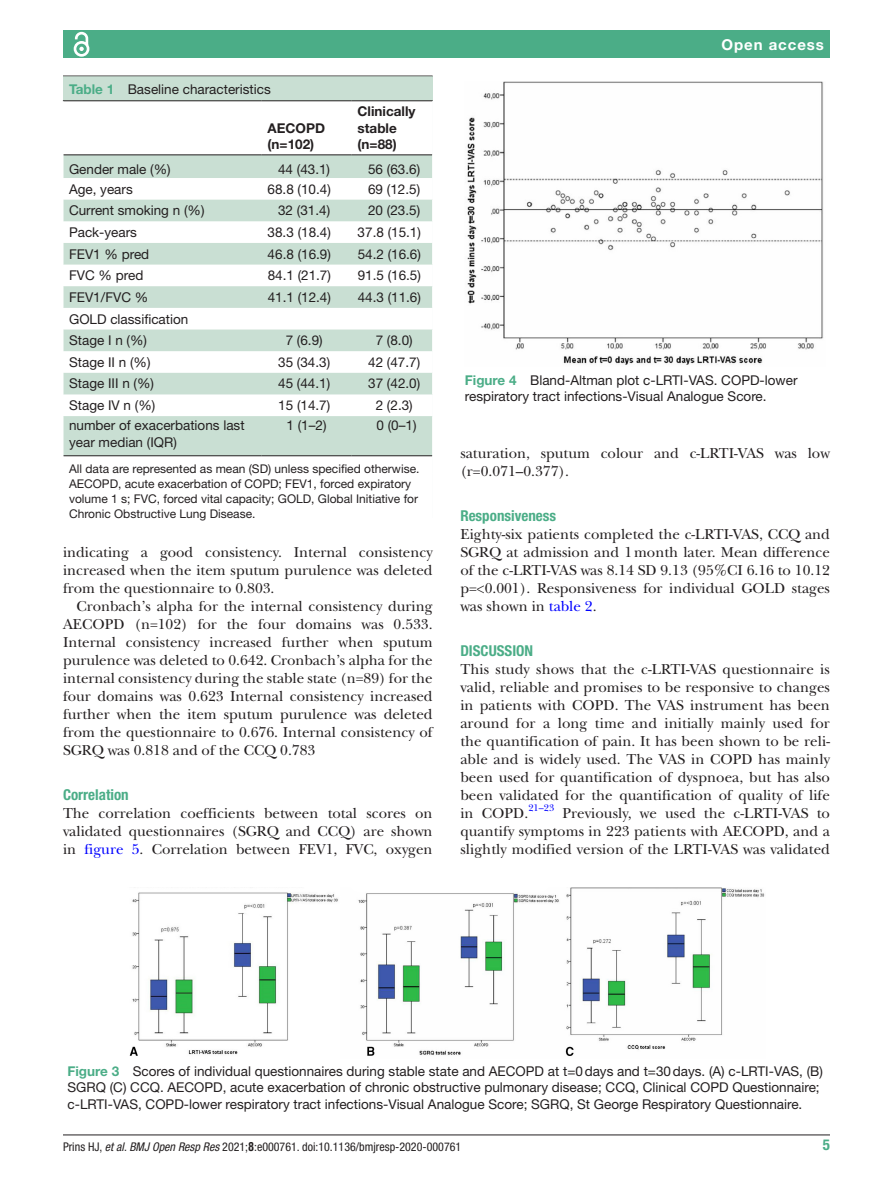
<style>
.page{position:relative;width:893px;height:1191px;background:#fff}
.page>*{position:absolute;margin:0;border:0;box-sizing:border-box;transform-origin:0 0}
.t1{font:15px/18px "New Baskerville";color:#231f20;text-align:justify}
.t2{font:700 condensed 15px "Helvetica Neue LT Std";color:#4bad87}
.t3{font:700 15px "Helvetica Neue LT Std";letter-spacing:.065em;color:#fff}
.t4{font:13.5px/16.2px "Helvetica Neue LT Std";color:#231f20}
.t5{font:700 13.5px/16.2px "Helvetica Neue LT Std";color:#231f20}
.t6{font:12px/15px "Helvetica Neue LT Std";color:#231f20}
.t7{font:condensed 12px "Helvetica Neue LT Std";color:#231f20}
.t8{font:9.9px "New Baskerville";color:#00f}
.s1{font-weight:700;color:#4bad87}
.s2{color:#00f}
.s3{font-style:italic}
.s4{font-family:"Helvetica";font-weight:700}
</style>
<div class="page">
<hr style="left:63px;top:1134px;width:767px;height:1px;background:#231f20">
<div style="left:63px;top:31px;width:767px;height:27px;background:#4bad87"></div>
<svg style="left:73px;top:31px;width:17px;height:26px"></svg>
<img style="left:129px;top:887px;width:636px;height:169px">
<img style="left:467px;top:81px;width:357px;height:284px">
<div style="left:63px;top:76px;width:370px;height:24px;background:#c9dfd3"></div>
<svg style="left:64px;top:101px;width:368px;height:356px"></svg>
<hr style="left:63px;top:100px;width:199px;height:1px;background:#231f20">
<hr style="left:63px;top:154px;width:199px;height:1px;background:#231f20">
<hr style="left:262px;top:100px;width:90px;height:1px;background:#231f20">
<hr style="left:262px;top:154px;width:90px;height:1px;background:#231f20">
<hr style="left:352px;top:100px;width:81px;height:1px;background:#231f20">
<hr style="left:352px;top:154px;width:80px;height:1px;background:#231f20">
<hr style="left:262px;top:455px;width:90px;height:1px;background:#231f20">
<hr style="left:352px;top:455px;width:80px;height:1px;background:#231f20">
<hr style="left:63px;top:455px;width:199px;height:1px;background:#231f20">
<hr style="left:63px;top:101px;width:1px;height:54px;background:#fff">
<svg style="left:63px;top:155px;width:1px;height:240px"></svg>
<hr style="left:63px;top:416px;width:1px;height:40px;background:#fff">
<p class="t4" style="left:69px;top:81px;width:203px"><span class="s1">Table 1</span> Baseline characteristics</p>
<p class="t5" style="left:268px;top:119px;width:59px">AECOPD (n=102)</p>
<p class="t5" style="left:358px;top:103px;width:59px">Clinically stable (n=88)</p>
<p class="t4" style="left:69px;top:160px;width:103px">Gender male (%)</p>
<p class="t4" style="left:278px;top:160px;width:54px">44 (43.1)</p>
<p class="t4" style="left:368px;top:160px;width:54px">56 (63.6)</p>
<p class="t4" style="left:69px;top:181px;width:65px">Age, years</p>
<p class="t4" style="left:268px;top:181px;width:65px">68.8 (10.4)</p>
<p class="t4" style="left:368px;top:181px;width:54px">69 (12.5)</p>
<p class="t4" style="left:69px;top:202px;width:137px">Current smoking n (%)</p>
<p class="t4" style="left:278px;top:202px;width:54px">32 (31.4)</p>
<p class="t4" style="left:368px;top:202px;width:54px">20 (23.5)</p>
<p class="t4" style="left:69px;top:224px;width:69px">Pack-years</p>
<p class="t4" style="left:268px;top:224px;width:65px">38.3 (18.4)</p>
<p class="t4" style="left:358px;top:224px;width:65px">37.8 (15.1)</p>
<p class="t4" style="left:69px;top:245px;width:82px">FEV1 % pred</p>
<p class="t4" style="left:268px;top:245px;width:65px">46.8 (16.9)</p>
<p class="t4" style="left:358px;top:245px;width:65px">54.2 (16.6)</p>
<p class="t4" style="left:69px;top:267px;width:76px">FVC % pred</p>
<p class="t4" style="left:268px;top:267px;width:65px">84.1 (21.7)</p>
<p class="t4" style="left:358px;top:267px;width:65px">91.5 (16.5)</p>
<p class="t4" style="left:69px;top:289px;width:81px">FEV1/FVC %</p>
<p class="t4" style="left:268px;top:289px;width:65px">41.1 (12.4)</p>
<p class="t4" style="left:358px;top:289px;width:65px">44.3 (11.6)</p>
<p class="t4" style="left:69px;top:308px;width:121px;line-height:21.6px">GOLD classification<br>Stage I n (%)</p>
<p class="t4" style="left:286px;top:332px;width:39px">7 (6.9)</p>
<p class="t4" style="left:376px;top:332px;width:39px">7 (8.0)</p>
<p class="t4" style="left:69px;top:354px;width:83px">Stage II n (%)</p>
<p class="t4" style="left:278px;top:354px;width:54px">35 (34.3)</p>
<p class="t4" style="left:368px;top:354px;width:54px">42 (47.7)</p>
<p class="t4" style="left:69px;top:375px;width:86px">Stage III n (%)</p>
<p class="t4" style="left:278px;top:375px;width:54px">45 (44.1)</p>
<p class="t4" style="left:368px;top:375px;width:54px">37 (42.0)</p>
<p class="t4" style="left:69px;top:397px;width:88px">Stage IV n (%)</p>
<p class="t4" style="left:278px;top:397px;width:54px">15 (14.7)</p>
<p class="t4" style="left:376px;top:397px;width:39px">2 (2.3)</p>
<p class="t4" style="left:69px;top:417px;width:177px">number of exacerbations last year median (IQR)</p>
<p class="t4" style="left:286px;top:417px;width:42px">1 (1–2)</p>
<p class="t4" style="left:376px;top:417px;width:42px">0 (0–1)</p>
<p class="t6" style="left:69px;top:461px;width:352px">All data are represented as mean (SD) unless specified otherwise.<br>AECOPD, acute exacerbation of COPD; FEV1, forced expiratory volume 1 s; FVC, forced vital capacity; GOLD, Global Initiative for Chronic Obstructive Lung Disease.</p>
<p class="t1" style="left:63px;top:543px;width:371px">indicating a good consistency. Internal consistency increased when the item sputum purulence was deleted from the questionnaire to 0.803.</p>
<p class="t1" style="left:63px;top:597px;width:371px;text-indent:14px">Cronbach’s alpha for the internal consistency during AECOPD (n=102) for the four domains was 0.533.<br>Internal consistency increased further when sputum purulence was deleted to 0.642. Cronbach’s alpha for the internal consistency during the stable state (n=89) for the four domains was 0.623 Internal consistency increased further when the item sputum purulence was deleted from the questionnaire to 0.676. Internal consistency of SGRQ was 0.818 and of the CCQ 0.783</p>
<p class="t2" style="left:63px;top:785px;width:67px">Correlation</p>
<p class="t1" style="left:63px;top:804px;width:371px">The correlation coefficients between total scores on validated questionnaires (SGRQ and CCQ) are shown in <span class="s2">figure 5</span>. Correlation between FEV1, FVC, oxygen</p>
<p class="t3" style="left:721px;top:35px;width:104px">Open access</p>
<p class="t4" style="left:465px;top:371px;width:334px"><span class="s1">Figure 4</span> Bland-Altman plot c-LRTI-VAS. COPD-lower respiratory tract infections-Visual Analogue Score.</p>
<p class="t1" style="left:460px;top:444px;width:371px">saturation, sputum colour and c-LRTI-VAS was low (r=0.071–0.377).</p>
<p class="t2" style="left:460px;top:506px;width:97px">Responsiveness</p>
<p class="t1" style="left:460px;top:525px;width:371px">Eighty-six patients completed the c-LRTI-VAS, CCQ and SGRQ at admission and 1month later. Mean difference of the c-LRTI-VAS was 8.14 SD 9.13 (95%CI 6.16 to 10.12 p=&lt;0.001). Responsiveness for individual GOLD stages was shown in <span class="s2">table 2</span>.</p>
<p class="t2" style="left:460px;top:641px;width:74px">DISCUSSION</p>
<p class="t1" style="left:460px;top:660px;width:371px">This study shows that the c-LRTI-VAS questionnaire is valid, reliable and promises to be responsive to changes in patients with COPD. The VAS instrument has been around for a long time and initially mainly used for the quantification of pain. It has been shown to be reli&shy;able and is widely used. The VAS in COPD has mainly been used for quantification of dyspnoea, but has also been validated for the quantification of quality of life in COPD.</p>
<p class="t8" style="left:528px;top:802px;width:27px">21–23</p>
<p class="t1" style="left:460px;top:804px;width:371px;text-indent:102px">Previously, we used the c-LRTI-VAS to quantify symptoms in 223 patients with AECOPD, and a slightly modified version of the LRTI-VAS was validated</p>
<p class="t4" style="left:68px;top:1063px;width:757px"><span class="s1">Figure 3</span> Scores of individual questionnaires during stable state and AECOPD at t=0days and t=30days. (A) c-LRTI-VAS, (B)<br>SGRQ (C) CCQ. AECOPD, acute exacerbation of chronic obstructive pulmonary disease; CCQ, Clinical COPD Questionnaire; c-LRTI-VAS, COPD-lower respiratory tract infections-Visual Analogue Score; SGRQ, St George Respiratory Questionnaire.</p>
<p class="t7" style="left:63px;top:1139px;width:400px">Prins HJ, <span class="s3">et al</span>. <span class="s3">BMJ Open Resp Res</span> 2021;<span class="s4">8</span>:e000761. doi:10.1136/bmjresp-2020-000761</p>
<p class="t2" style="left:823px;top:1135px;width:9px">5</p>
</div>
